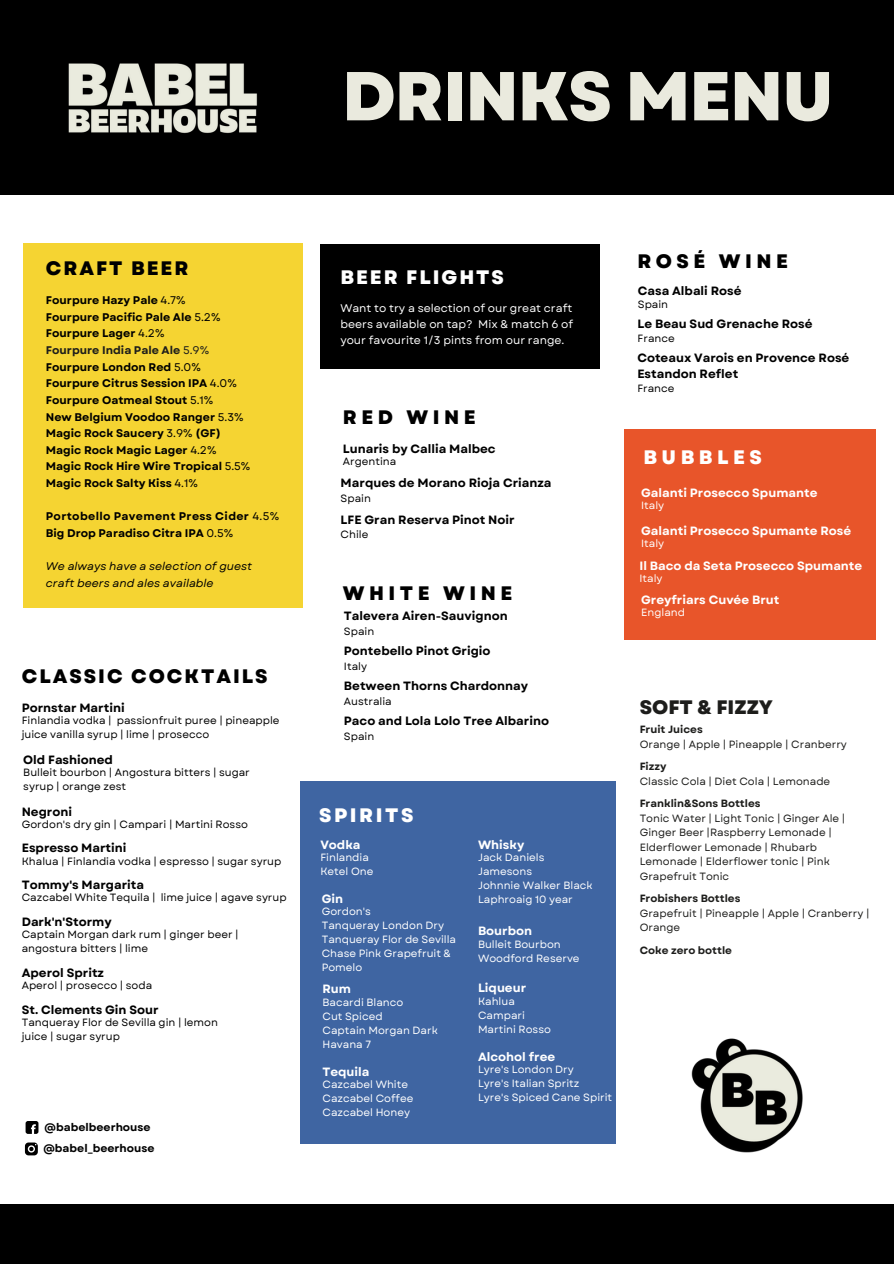
<style>
.page{position:relative;width:894px;height:1264px;background:#fff}
.page>*{position:absolute;margin:0;border:0;box-sizing:border-box;transform-origin:0 0}
.t1{font:800 69px "Garet";letter-spacing:-.02em;color:#eaeade}
.t2{font:800 19.5px "Garet";letter-spacing:.1em;color:#000}
.t3{font:800 19.5px "Garet";letter-spacing:.23em;color:#000}
.t4{font:800 19.5px "Garet";letter-spacing:.1em;color:#fff}
.t5{font:800 19.5px "Garet";color:#1d1d1b}
.t6{font:800 19.5px "Garet";letter-spacing:.23em;color:#fff}
.t7{font:800 19.5px "Garet";letter-spacing:.13em;color:#fff}
.t8{font:700 12px/16px "Garet";color:#000}
.t9{font:700 12px "Garet";color:#fff}
.t10{font:700 11.1px/16.6px "Garet";color:#000}
.t11{font:11.1px/15.8px "Garet";color:#fff;text-align:justify}
.t12{font:700 11.1px/16.6px "Garet";letter-spacing:.03em;color:#000}
.t13{font:italic 11.1px/16.6px "Garet";color:#000}
.t14{font:700 10.95px "Garet";color:#000}
.t15{font:10.5px/14px "Garet";color:#000}
.t16{font:10.5px/14px "Garet";color:#fff}
.t17{font:10.5px/14.5px "Garet";color:#1d1d1b}
.t18{font:700 10.5px "Garet";color:#1d1d1b}
.s1{font-weight:400}
.s2{color:#1d1d1b}
.s3{font-weight:400;color:#1d1d1b}
</style>
<div class="page">
<div style="left:23px;top:243px;width:279px;height:364px;background:#f5d432"></div>
<div style="left:624px;top:429px;width:251px;height:210px;background:#e8552a"></div>
<div style="left:300px;top:781px;width:315px;height:362px;background:#3f65a2"></div>
<svg style="left:25px;top:1142px;width:13px;height:13px"></svg>
<svg style="left:26px;top:1121px;width:12px;height:12px"></svg>
<img style="left:691px;top:1038px;width:112px;height:115px">
<div style="left:0;top:0;width:893px;height:194px;background:#000"></div>
<img style="left:68px;top:63px;width:190px;height:71px">
<div style="left:320px;top:244px;width:279px;height:124px;background:#000"></div>
<div style="left:0;top:1203px;width:893px;height:60px;background:#000"></div>
<p class="t1" style="left:342px;top:46px;width:493px">DRINKS MENU</p>
<h2 class="t2" style="left:46px;top:254px;width:144px">CRAFT BEER</h2>
<p class="t10" style="left:46px;top:292px;width:141px">Fourpure Hazy Pale <span class="s1">4.7%</span></p>
<p class="t10" style="left:46px;top:308px;width:176px">Fourpure Pacific Pale Ale <span class="s1">5.2%<br></span>Fourpure Lager <span class="s1">4.2%<br></span><span class="s2">Fourpure India Pale Ale</span> <span class="s3">5.9%<br></span>Fourpure London Red <span class="s1">5.0%</span></p>
<p class="t10" style="left:46px;top:375px;width:192px">Fourpure Citrus Session IPA <span class="s1">4.0%<br></span>Fourpure Oatmeal Stout <span class="s1">5.1%</span></p>
<p class="t10" style="left:46px;top:408px;width:199px">New Belgium Voodoo Ranger <span class="s1">5.3%</span></p>
<h5 class="t10" style="left:46px;top:425px;width:206px">Magic Rock Saucery <span class="s1">3.9%</span> (GF)<br>Magic Rock Magic Lager <span class="s1">4.2%<br></span>Magic Rock Hire Wire Tropical <span class="s1">5.5%<br></span>Magic Rock Salty Kiss <span class="s1">4.1%</span></h5>
<h3 class="t12" style="left:46px;top:508px;width:235px">Portobello Pavement Press Cider <span class="s1">4.5%<br></span>Big Drop Paradiso Citra IPA <span class="s1">0.5%</span></h3>
<p class="t13" style="left:46px;top:558px;width:208px">We always have a selection of guest craft beers and ales available</p>
<p class="t2" style="left:22px;top:662px;width:247px">CLASSIC COCKTAILS</p>
<h4 class="t8" style="left:22px;top:699px;width:104px">Pornstar Martini</h4>
<h4 class="t15" style="left:22px;top:713px;width:259px">Finlandia vodka | passionfruit puree | pineapple juice vanilla syrup | lime | prosecco</h4>
<p class="t8" style="left:23px;top:751px;width:91px">Old Fashioned</p>
<h4 class="t15" style="left:23px;top:765px;width:228px">Bulleit bourbon | Angostura bitters | sugar syrup | orange zest</h4>
<h2 class="t8" style="left:22px;top:803px;width:52px">Negroni</h2>
<h2 class="t15" style="left:22px;top:817px;width:228px">Gordon's dry gin | Campari | Martini Rosso</h2>
<p class="t8" style="left:22px;top:840px;width:106px">Espresso Martini</p>
<h4 class="t15" style="left:22px;top:854px;width:261px">Khalua | Finlandia vodka | espresso | sugar syrup</h4>
<p class="t8" style="left:22px;top:877px;width:124px">Tommy's Margarita</p>
<h3 class="t15" style="left:22px;top:890px;width:266px">Cazcabel White Tequila | lime juice | agave syrup</h3>
<h3 class="t8" style="left:22px;top:913px;width:91px">Dark'n'Stormy</h3>
<p class="t15" style="left:22px;top:927px;width:218px">Captain Morgan dark rum | ginger beer | angostura bitters | lime</p>
<p class="t8" style="left:22px;top:964px;width:84px">Aperol Spritz</p>
<h4 class="t15" style="left:22px;top:978px;width:132px">Aperol | prosecco | soda</h4>
<p class="t8" style="left:22px;top:1001px;width:138px">St. Clements Gin Sour</p>
<p class="t15" style="left:22px;top:1015px;width:198px">Tanqueray Flor de Sevilla gin | lemon juice | sugar syrup</p>
<p class="t14" style="left:45px;top:1119px;width:107px">@babelbeerhouse</p>
<p class="t14" style="left:43px;top:1139px;width:113px">@babel_beerhouse</p>
<h3 class="t4" style="left:340px;top:263px;width:165px">BEER FLIGHTS</h3>
<p class="t11" style="left:340px;top:300px;width:234px">Want to try a selection of our great craft beers available on tap? Mix &amp; match 6 of your favourite 1/3 pints from our range.</p>
<p class="t2" style="left:343px;top:403px;width:134px">RED WINE</p>
<p class="t8" style="left:343px;top:440px;width:154px">Lunaris by Callia Malbec</p>
<p class="t15" style="left:343px;top:454px;width:55px">Argentina</p>
<h3 class="t8" style="left:340px;top:475px;width:212px">Marques de Morano Rioja Crianza</h3>
<p class="t15" style="left:340px;top:491px;width:32px">Spain</p>
<p class="t8" style="left:340px;top:511px;width:175px">LFE Gran Reserva Pinot Noir</p>
<p class="t15" style="left:340px;top:527px;width:29px">Chile</p>
<h3 class="t3" style="left:343px;top:579px;width:171px">WHITE WINE</h3>
<p class="t8" style="left:344px;top:608px;width:165px">Talevera Airen-Sauvignon</p>
<p class="t15" style="left:344px;top:624px;width:32px">Spain</p>
<p class="t8" style="left:344px;top:643px;width:148px">Pontebello Pinot Grigio</p>
<h3 class="t15" style="left:344px;top:659px;width:25px">Italy</h3>
<p class="t8" style="left:344px;top:678px;width:186px">Between Thorns Chardonnay</p>
<p class="t15" style="left:344px;top:694px;width:49px">Australia</p>
<h3 class="t8" style="left:344px;top:713px;width:206px">Paco and Lola Lolo Tree Albarino</h3>
<p class="t15" style="left:344px;top:729px;width:32px">Spain</p>
<h3 class="t7" style="left:319px;top:800px;width:96px">SPIRITS</h3>
<h3 class="t9" style="left:320px;top:835px;width:42px">Vodka</h3>
<h3 class="t16" style="left:320px;top:850px;width:50px">Finlandia</h3>
<h3 class="t16" style="left:320px;top:864px;width:55px">Ketel One</h3>
<p class="t9" style="left:321px;top:890px;width:23px">Gin</p>
<h3 class="t16" style="left:321px;top:904px;width:51px">Gordon's</h3>
<p class="t16" style="left:321px;top:918px;width:124px">Tanqueray London Dry</p>
<h3 class="t16" style="left:321px;top:932px;width:136px">Tanqueray Flor de Sevilla</h3>
<p class="t16" style="left:321px;top:946px;width:131px">Chase Pink Grapefruit &amp;<br>Pomelo</p>
<h2 class="t9" style="left:322px;top:980px;width:30px">Rum</h2>
<h3 class="t16" style="left:322px;top:995px;width:82px">Bacardi Blanco</h3>
<p class="t16" style="left:322px;top:1009px;width:62px">Cut Spiced</p>
<h3 class="t16" style="left:322px;top:1023px;width:117px">Captain Morgan Dark</h3>
<p class="t16" style="left:322px;top:1037px;width:50px">Havana 7</p>
<h2 class="t9" style="left:322px;top:1062px;width:49px">Tequila</h2>
<h3 class="t16" style="left:322px;top:1077px;width:87px">Cazcabel White</h3>
<p class="t16" style="left:322px;top:1091px;width:92px">Cazcabel Coffee</p>
<h3 class="t16" style="left:322px;top:1105px;width:89px">Cazcabel Honey</h3>
<p class="t9" style="left:478px;top:836px;width:48px">Whisky</p>
<h3 class="t16" style="left:478px;top:850px;width:68px">Jack Daniels</h3>
<p class="t16" style="left:478px;top:864px;width:56px">Jamesons</p>
<h3 class="t16" style="left:478px;top:878px;width:116px">Johnnie Walker Black</h3>
<p class="t16" style="left:478px;top:892px;width:96px">Laphroaig 10 year</p>
<h3 class="t9" style="left:478px;top:922px;width:56px">Bourbon</h3>
<p class="t16" style="left:478px;top:937px;width:84px">Bulleit Bourbon</p>
<h3 class="t16" style="left:478px;top:951px;width:103px">Woodford Reserve</h3>
<p class="t9" style="left:478px;top:979px;width:50px">Liqueur</p>
<h3 class="t16" style="left:478px;top:994px;width:38px">Kahlua</h3>
<p class="t16" style="left:478px;top:1008px;width:48px">Campari</p>
<h3 class="t16" style="left:478px;top:1022px;width:74px">Martini Rosso</h3>
<p class="t9" style="left:478px;top:1047px;width:79px">Alcohol free</p>
<h3 class="t16" style="left:478px;top:1062px;width:97px">Lyre's London Dry</h3>
<p class="t16" style="left:478px;top:1076px;width:103px">Lyre's Italian Spritz</p>
<h2 class="t16" style="left:478px;top:1090px;width:136px">Lyre's Spiced Cane Spirit</h2>
<p class="t3" style="left:637px;top:247px;width:152px">ROSÉ WINE</p>
<p class="t8" style="left:637px;top:283px;width:105px">Casa Albali Rosé</p>
<p class="t15" style="left:637px;top:297px;width:32px">Spain</p>
<h3 class="t8" style="left:637px;top:315px;width:176px">Le Beau Sud Grenache Rosé</h3>
<p class="t15" style="left:637px;top:331px;width:39px">France</p>
<p class="t8" style="left:637px;top:350px;width:213px">Coteaux Varois en Provence Rosé<br>Estandon Reflet</p>
<p class="t15" style="left:637px;top:381px;width:39px">France</p>
<p class="t6" style="left:643px;top:443px;width:120px">BUBBLES</p>
<h1 class="t9" style="left:641px;top:484px;width:178px">Galanti Prosecco Spumante</h1>
<h2 class="t16" style="left:641px;top:499px;width:25px">Italy</h2>
<h2 class="t9" style="left:641px;top:522px;width:211px">Galanti Prosecco Spumante Rosé</h2>
<p class="t16" style="left:641px;top:536px;width:25px">Italy</p>
<h2 class="t9" style="left:639px;top:556px;width:224px">Il Baco da Seta Prosecco Spumante</h2>
<h3 class="t16" style="left:639px;top:571px;width:25px">Italy</h3>
<p class="t9" style="left:641px;top:591px;width:140px">Greyfriars Cuvée Brut</p>
<h3 class="t16" style="left:641px;top:605px;width:45px">England</h3>
<h3 class="t5" style="left:639px;top:693px;width:135px">SOFT &amp; FIZZY</h3>
<p class="t18" style="left:639px;top:722px;width:65px">Fruit Juices</p>
<p class="t17" style="left:639px;top:736px;width:209px">Orange | Apple | Pineapple | Cranberry</p>
<h3 class="t18" style="left:639px;top:759px;width:28px">Fizzy</h3>
<p class="t17" style="left:639px;top:773px;width:192px">Classic Cola | Diet Cola | Lemonade</p>
<p class="t18" style="left:639px;top:796px;width:122px">Franklin&amp;Sons Bottles</p>
<p class="t17" style="left:639px;top:810px;width:207px">Tonic Water | Light Tonic | Ginger Ale |<br>Ginger Beer |Raspberry Lemonade |<br>Elderflower Lemonade | Rhubarb<br>Lemonade | Elderflower tonic | Pink<br>Grapefruit Tonic</p>
<p class="t18" style="left:639px;top:891px;width:102px">Frobishers Bottles</p>
<h3 class="t17" style="left:639px;top:905px;width:231px">Grapefruit | Pineapple | Apple | Cranberry |<br>Orange</h3>
<p class="t18" style="left:639px;top:942px;width:94px">Coke zero bottle</p>
</div>
